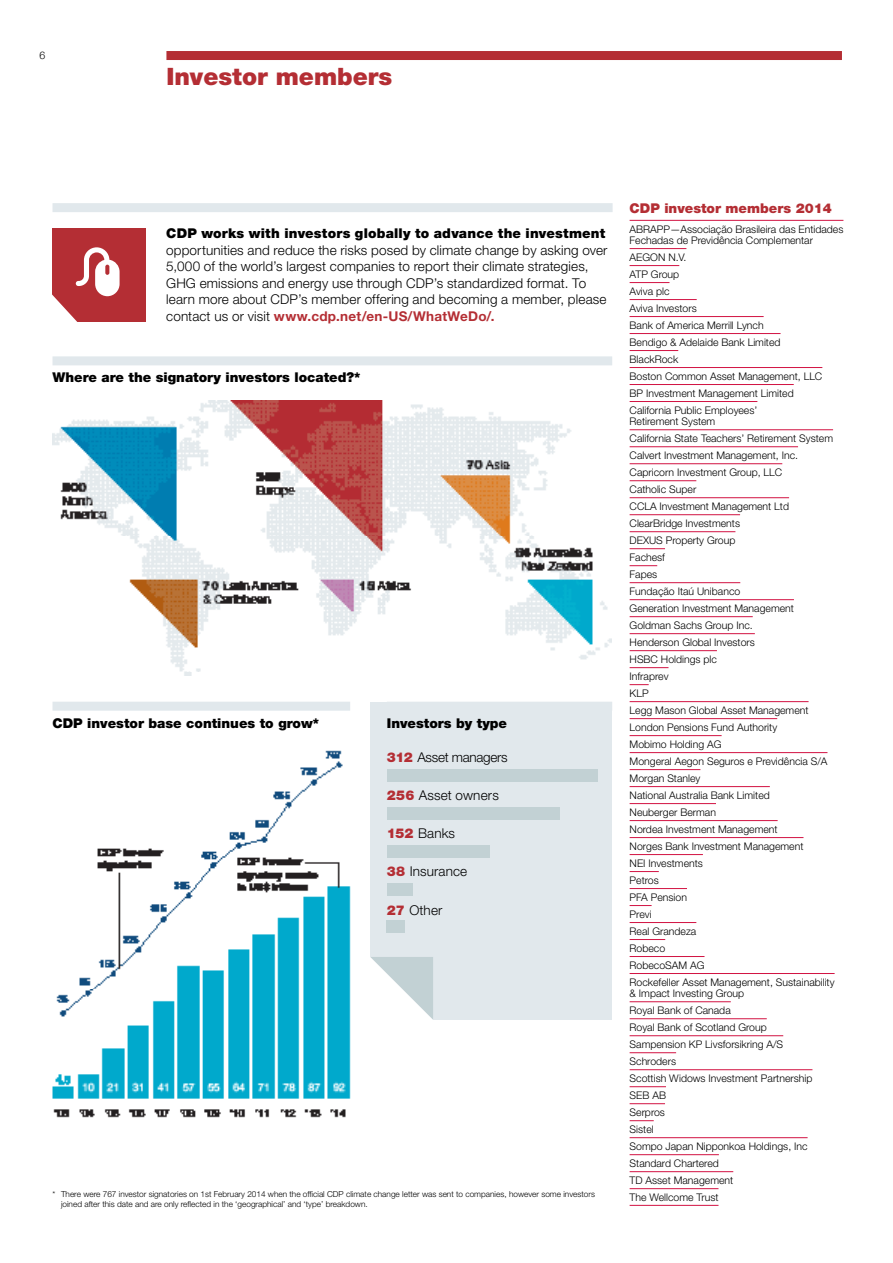
<style>
.page{position:relative;width:893px;height:1263px;background:#fff}
.page>*{position:absolute;margin:0;border:0;box-sizing:border-box;transform-origin:0 0}
.t1{font:900 24px "Helvetica Neue LT Std";color:#b42e34}
.t2{font:300 13.5px/16.5px "Helvetica Neue LT Std";letter-spacing:.01em;color:#000}
.t3{font:900 13.5px "Helvetica Neue LT Std";color:#000}
.t4{font:900 13.5px "Helvetica Neue LT Std";color:#b42e34}
.t5{font:300 13.5px "Helvetica Neue LT Std";letter-spacing:-.02em;color:#000}
.t6{font:300 10.5px/17px "Helvetica Neue LT Std";color:#000}
.t7{font:300 10.5px "Helvetica Neue";color:#000}
.t8{font:300 8.25px/9.8px "Helvetica Neue LT Std";color:#000}
.s1{font-weight:700;color:#b42e34}
.s2{font-weight:900;color:#b42e34}
</style>
<div class="page">
<div style="left:166px;top:51px;width:676px;height:9px;background:#b42e34"></div>
<div style="left:370px;top:702px;width:242px;height:318px;background:#e1e8ec"></div>
<div style="left:53px;top:356px;width:559px;height:9px;background:#e1e8ec"></div>
<div style="left:53px;top:702px;width:297px;height:9px;background:#e1e8ec"></div>
<img style="left:53px;top:400px;width:559px;height:276px">
<div style="left:387px;top:769px;width:210px;height:13px;background:#c2d1d4"></div>
<div style="left:387px;top:807px;width:173px;height:13px;background:#c2d1d4"></div>
<div style="left:387px;top:845px;width:102px;height:13px;background:#c2d1d4"></div>
<div style="left:387px;top:883px;width:25px;height:12px;background:#c2d1d4"></div>
<div style="left:387px;top:920px;width:18px;height:13px;background:#c2d1d4"></div>
<div style="left:53px;top:228px;width:93px;height:94px;background:#b42e34"></div>
<svg style="left:52px;top:247px;width:68px;height:75px"></svg>
<svg style="left:370px;top:957px;width:63px;height:63px"></svg>
<img style="left:52px;top:750px;width:299px;height:368px">
<div style="left:53px;top:203px;width:560px;height:9px;background:#e1e8ec"></div>
<hr style="left:630px;top:220px;width:213px;height:1px;background:#d21242">
<hr style="left:630px;top:248px;width:56px;height:1px;background:#d21242">
<hr style="left:630px;top:265px;width:49px;height:1px;background:#d21242">
<hr style="left:630px;top:282px;width:39px;height:1px;background:#d21242">
<hr style="left:630px;top:299px;width:67px;height:1px;background:#d21242">
<hr style="left:630px;top:316px;width:134px;height:1px;background:#d21242">
<hr style="left:630px;top:333px;width:150px;height:1px;background:#d21242">
<hr style="left:630px;top:350px;width:48px;height:1px;background:#d21242">
<hr style="left:630px;top:367px;width:192px;height:1px;background:#d21242">
<hr style="left:630px;top:384px;width:164px;height:1px;background:#d21242">
<hr style="left:630px;top:401px;width:127px;height:1px;background:#d21242">
<hr style="left:630px;top:429px;width:203px;height:1px;background:#d21242">
<hr style="left:630px;top:446px;width:168px;height:1px;background:#d21242">
<hr style="left:630px;top:463px;width:152px;height:1px;background:#d21242">
<hr style="left:630px;top:480px;width:66px;height:1px;background:#d21242">
<hr style="left:630px;top:497px;width:159px;height:1px;background:#d21242">
<hr style="left:630px;top:514px;width:110px;height:1px;background:#d21242">
<hr style="left:630px;top:531px;width:105px;height:1px;background:#d21242">
<hr style="left:630px;top:548px;width:35px;height:1px;background:#d21242">
<svg style="left:630px;top:565px;width:27px;height:1px"></svg>
<hr style="left:630px;top:582px;width:110px;height:1px;background:#d21242">
<hr style="left:630px;top:599px;width:164px;height:1px;background:#d21242">
<hr style="left:630px;top:616px;width:123px;height:1px;background:#d21242">
<hr style="left:630px;top:633px;width:125px;height:1px;background:#d21242">
<hr style="left:630px;top:650px;width:87px;height:1px;background:#d21242">
<hr style="left:630px;top:667px;width:38px;height:1px;background:#d21242">
<svg style="left:630px;top:684px;width:19px;height:1px"></svg>
<hr style="left:630px;top:701px;width:178px;height:1px;background:#d21242">
<hr style="left:630px;top:718px;width:147px;height:1px;background:#d21242">
<hr style="left:630px;top:735px;width:92px;height:1px;background:#d21242">
<hr style="left:630px;top:752px;width:197px;height:1px;background:#d21242">
<hr style="left:630px;top:769px;width:70px;height:1px;background:#d21242">
<hr style="left:630px;top:786px;width:140px;height:1px;background:#d21242">
<hr style="left:630px;top:803px;width:86px;height:1px;background:#d21242">
<hr style="left:630px;top:820px;width:148px;height:1px;background:#d21242">
<hr style="left:630px;top:837px;width:173px;height:1px;background:#d21242">
<hr style="left:630px;top:854px;width:73px;height:1px;background:#d21242">
<svg style="left:630px;top:871px;width:29px;height:1px"></svg>
<hr style="left:630px;top:888px;width:57px;height:1px;background:#d21242">
<svg style="left:630px;top:905px;width:22px;height:1px"></svg>
<hr style="left:630px;top:922px;width:66px;height:1px;background:#d21242">
<hr style="left:630px;top:939px;width:35px;height:1px;background:#d21242">
<hr style="left:630px;top:956px;width:74px;height:1px;background:#d21242">
<hr style="left:630px;top:973px;width:205px;height:1px;background:#d21242">
<hr style="left:630px;top:1001px;width:101px;height:1px;background:#d21242">
<hr style="left:630px;top:1018px;width:137px;height:1px;background:#d21242">
<hr style="left:630px;top:1035px;width:153px;height:1px;background:#d21242">
<hr style="left:630px;top:1052px;width:46px;height:1px;background:#d21242">
<hr style="left:630px;top:1069px;width:182px;height:1px;background:#d21242">
<hr style="left:630px;top:1086px;width:36px;height:1px;background:#d21242">
<hr style="left:630px;top:1103px;width:35px;height:1px;background:#d21242">
<svg style="left:630px;top:1120px;width:24px;height:1px"></svg>
<hr style="left:630px;top:1137px;width:178px;height:1px;background:#d21242">
<hr style="left:630px;top:1154px;width:89px;height:1px;background:#d21242">
<hr style="left:630px;top:1171px;width:103px;height:1px;background:#d21242">
<hr style="left:630px;top:1188px;width:88px;height:1px;background:#d21242">
<hr style="left:630px;top:1205px;width:88px;height:1px;background:#d21242">
<p class="t7" style="left:40px;top:46px;width:7px">6</p>
<h1 class="t1" style="left:166px;top:62px;width:227px">Investor members</h1>
<p class="t3" style="left:166px;top:225px;width:441px">CDP works with investors globally to advance the investment</p>
<p class="t2" style="left:166px;top:241px;width:443px">opportunities and reduce the risks posed by climate change by asking over 5,000 of the world’s largest companies to report their climate strategies, GHG emissions and energy use through CDP’s standardized format. To learn more about CDP’s member offering and becoming a member, please contact us or visit <span class="s1">www.cdp.net/en-US/WhatWeDo/.</span></p>
<p class="t3" style="left:53px;top:369px;width:309px">Where are the signatory investors located?*</p>
<p class="t3" style="left:53px;top:715px;width:268px">CDP investor base continues to grow*</p>
<p class="t3" style="left:387px;top:715px;width:122px">Investors by type</p>
<p class="t5" style="left:387px;top:749px;width:122px"><span class="s2">312</span> Asset managers</p>
<p class="t2" style="left:387px;top:786px;width:113px"><span class="s2">256</span> Asset owners</p>
<p class="t2" style="left:387px;top:825px;width:70px"><span class="s2">152</span> Banks</p>
<p class="t2" style="left:387px;top:863px;width:82px"><span class="s2">38</span> Insurance</p>
<p class="t2" style="left:387px;top:901px;width:57px"><span class="s2">27</span> Other</p>
<p class="t8" style="left:61px;top:1189px;width:535px;text-indent:-9px">* There were 767 investor signatories on 1st February 2014 when the official CDP climate change letter was sent to companies, however some investors joined after this date and are only reflected in the ‘geographical’ and ‘type’ breakdown.</p>
<p class="t4" style="left:630px;top:200px;width:204px">CDP investor members 2014</p>
<p class="t6" style="left:630px;top:223px;width:215px;line-height:11.2px">ABRAPP—Associação Brasileira das Entidades<br>Fechadas de Previdência Complementar</p>
<p class="t6" style="left:630px;top:248px;width:194px">AEGON N.V.<br>ATP Group<br>Aviva plc<br>Aviva Investors<br>Bank of America Merrill Lynch<br>Bendigo &amp; Adelaide Bank Limited<br>BlackRock<br>Boston Common Asset Management, LLC<br>BP Investment Management Limited<br>California Public Employees’</p>
<p class="t6" style="left:630px;top:412px;width:206px">Retirement System<br>California State Teachers’ Retirement System<br>Calvert Investment Management, Inc.<br>Capricorn Investment Group, LLC<br>Catholic Super<br>CCLA Investment Management Ltd<br>ClearBridge Investments<br>DEXUS Property Group<br>Fachesf<br>Fapes<br>Fundação Itaú Unibanco<br>Generation Investment Management<br>Goldman Sachs Group Inc.<br>Henderson Global Investors<br>HSBC Holdings plc<br>Infraprev<br>KLP<br>Legg Mason Global Asset Management<br>London Pensions Fund Authority<br>Mobimo Holding AG<br>Mongeral Aegon Seguros e Previdência S/A<br>Morgan Stanley<br>National Australia Bank Limited<br>Neuberger Berman<br>Nordea Investment Management<br>Norges Bank Investment Management<br>NEI Investments<br>Petros<br>PFA Pension<br>Previ<br>Real Grandeza<br>Robeco<br>RobecoSAM AG<br>Rockefeller Asset Management, Sustainability</p>
<p class="t6" style="left:630px;top:984px;width:184px">&amp; Impact Investing Group<br>Royal Bank of Canada<br>Royal Bank of Scotland Group<br>Sampension KP Livsforsikring A/S<br>Schroders<br>Scottish Widows Investment Partnership<br>SEB AB<br>Serpros<br>Sistel<br>Sompo Japan Nipponkoa Holdings, Inc<br>Standard Chartered<br>TD Asset Management<br>The Wellcome Trust</p>
</div>
